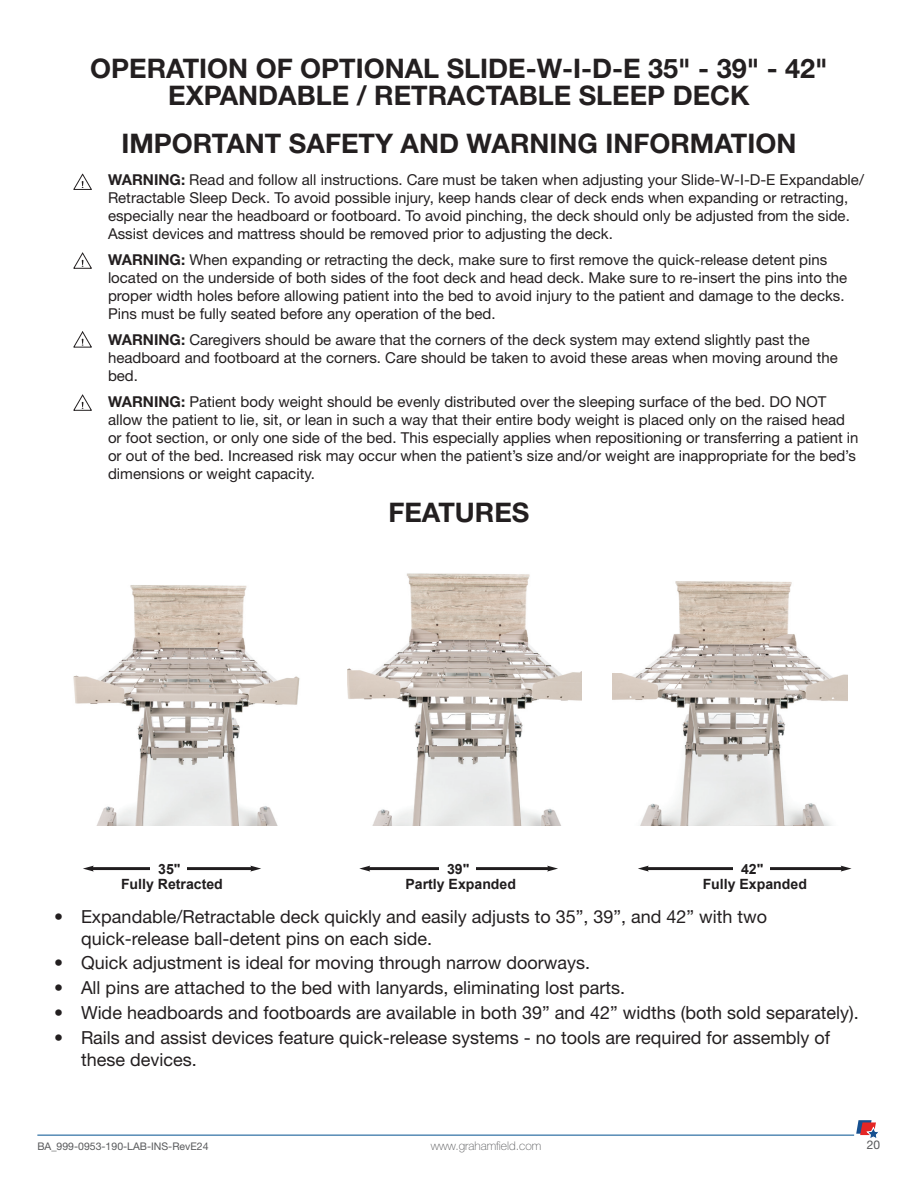
<style>
.page{position:relative;width:918px;height:1188px;background:#fff}
.page>*{position:absolute;margin:0;border:0;box-sizing:border-box;transform-origin:0 0}
.t1{font:700 27px/27px "Helvetica Neue LT Std";color:#231f20;text-align:center}
.t2{font:18px/21.6px "Helvetica Neue LT Std";color:#231f20}
.t3{font:15px/18px "Helvetica Neue LT Std";color:#231f20}
.t4{font:700 14.1px/14.9px "Arial";color:#201d1e;text-align:center}
.t5{font:100 12px "Helvetica Neue LT Std";color:#57585a}
.t6{font:12px "Helvetica Neue LT Std";color:#57585a}
.t7{font:10.5px "Helvetica Neue LT Std";color:#57585a}
.s1{font-weight:700}
</style>
<div class="page">
<img style="left:92px;top:865px;width:750px;height:6px">
<hr style="left:92px;top:867px;width:160px;height:3px;background:#201d1e">
<svg style="left:83px;top:866px;width:11px;height:6px"></svg>
<svg style="left:250px;top:866px;width:11px;height:6px"></svg>
<div style="left:150px;top:864px;width:37px;height:13px;background:#fff"></div>
<hr style="left:368px;top:867px;width:181px;height:3px;background:#201d1e">
<svg style="left:359px;top:866px;width:11px;height:6px"></svg>
<svg style="left:547px;top:866px;width:11px;height:6px"></svg>
<div style="left:439px;top:864px;width:36px;height:13px;background:#fff"></div>
<hr style="left:647px;top:867px;width:196px;height:3px;background:#201d1e">
<svg style="left:638px;top:866px;width:11px;height:6px"></svg>
<svg style="left:841px;top:866px;width:11px;height:6px"></svg>
<div style="left:733px;top:864px;width:36px;height:13px;background:#fff"></div>
<svg style="left:73px;top:174px;width:19px;height:16px"></svg>
<svg style="left:73px;top:253px;width:19px;height:16px"></svg>
<svg style="left:73px;top:332px;width:19px;height:16px"></svg>
<svg style="left:73px;top:395px;width:19px;height:16px"></svg>
<img style="left:73px;top:585px;width:227px;height:241px">
<img style="left:347px;top:573px;width:235px;height:253px">
<img style="left:613px;top:581px;width:234px;height:245px">
<hr style="left:37px;top:1135px;width:817px;height:1px;background:#005090">
<svg style="left:856px;top:1120px;width:23px;height:19px"></svg>
<h1 class="t1" style="left:90px;top:54px;width:739px">OPERATION OF OPTIONAL SLIDE-W-I-D-E 35" - 39" - 42"<br>EXPANDABLE / RETRACTABLE SLEEP DECK</h1>
<h1 class="t1" style="left:122px;top:129px;width:676px">IMPORTANT SAFETY AND WARNING INFORMATION</h1>
<p class="t3" style="left:108px;top:170px;width:757px"><span class="s1">WARNING:</span> Read and follow all instructions. Care must be taken when adjusting your Slide-W-I-D-E Expandable/ Retractable Sleep Deck. To avoid possible injury, keep hands clear of deck ends when expanding or retracting, especially near the headboard or footboard. To avoid pinching, the deck should only be adjusted from the side.<br>Assist devices and mattress should be removed prior to adjusting the deck.</p>
<p class="t3" style="left:108px;top:250px;width:741px"><span class="s1">WARNING:</span> When expanding or retracting the deck, make sure to first remove the quick-release detent pins located on the underside of both sides of the foot deck and head deck. Make sure to re-insert the pins into the proper width holes before allowing patient into the bed to avoid injury to the patient and damage to the decks.<br>Pins must be fully seated before any operation of the bed.</p>
<p class="t3" style="left:108px;top:330px;width:731px"><span class="s1">WARNING:</span> Caregivers should be aware that the corners of the deck system may extend slightly past the headboard and footboard at the corners. Care should be taken to avoid these areas when moving around the bed.</p>
<p class="t3" style="left:108px;top:392px;width:752px"><span class="s1">WARNING:</span> Patient body weight should be evenly distributed over the sleeping surface of the bed. DO NOT allow the patient to lie, sit, or lean in such a way that their entire body weight is placed only on the raised head or foot section, or only one side of the bed. This especially applies when repositioning or transferring a patient in or out of the bed. Increased risk may occur when the patient’s size and/or weight are inappropriate for the bed’s dimensions or weight capacity.</p>
<h1 class="t1" style="left:388px;top:498px;width:143px">FEATURES</h1>
<p class="t4" style="left:121px;top:862px;width:103px">35"<br>Fully Retracted</p>
<p class="t4" style="left:406px;top:862px;width:112px">39"<br>Partly Expanded</p>
<p class="t4" style="left:703px;top:862px;width:106px">42"<br>Fully Expanded</p>
<p class="t2" style="left:81px;top:906px;width:688px;text-indent:-27px">• Expandable/Retractable deck quickly and easily adjusts to 35”, 39”, and 42” with two quick-release ball-detent pins on each side.</p>
<p class="t2" style="left:54px;top:952px;width:538px">• Quick adjustment is ideal for moving through narrow doorways.</p>
<p class="t2" style="left:54px;top:977px;width:573px">• All pins are attached to the bed with lanyards, eliminating lost parts.</p>
<p class="t2" style="left:54px;top:1002px;width:806px">• Wide headboards and footboards are available in both 39” and 42” widths (both sold separately).</p>
<p class="t2" style="left:81px;top:1027px;width:751px;text-indent:-27px">• Rails and assist devices feature quick-release systems - no tools are required for assembly of these devices.</p>
<p class="t7" style="left:37px;top:1140px;width:173px">BA_999-0953-190-LAB-INS-RevE24</p>
<p class="t5" style="left:431px;top:1139px;width:112px">www.grahamfield.com</p>
<p class="t6" style="left:867px;top:1137px;width:15px">20</p>
</div>
